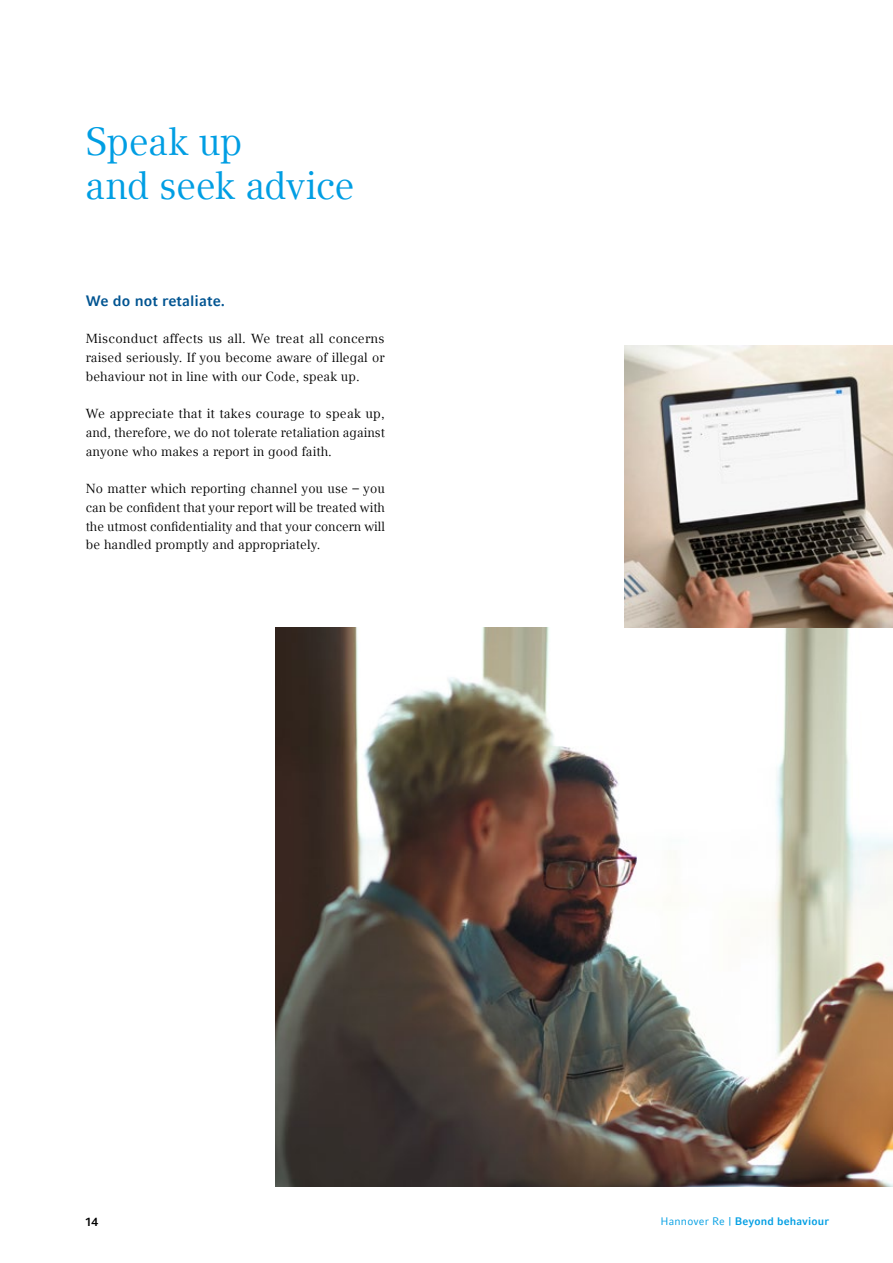
<style>
.page{position:relative;width:893px;height:1263px;background:#fff}
.page>*{position:absolute;margin:0;border:0;box-sizing:border-box;transform-origin:0 0}
.t1{font:39px/43.5px "Compatil Text LT Com";letter-spacing:-.02em;color:#009ee3}
.t2{font:700 15px "Compatil Fact LT Com";letter-spacing:.005em;color:#005491}
.t3{font:13.2px/18.8px "Compatil Text LT Com";letter-spacing:.005em;color:#000;text-align:justify}
.t4{font:700 12px "Compatil Fact LT Com";color:#000}
.t5{font:700 10.8px "Compatil Fact LT Com";letter-spacing:.015em;color:#009ee3}
.s1{font-weight:400}
</style>
<div class="page">
<img style="left:276px;top:627px;width:617px;height:559px">
<img style="left:625px;top:346px;width:268px;height:282px">
<h1 class="t1" style="left:85px;top:120px;width:271px">Speak up<br>and seek advice</h1>
<p class="t2" style="left:86px;top:292px;width:141px">We do not retaliate.</p>
<p class="t3" style="left:86px;top:329px;width:300px">Misconduct affects us all. We treat all concerns raised seriously. If you become aware of illegal or behaviour not in line with our Code, speak up.</p>
<p class="t3" style="left:86px;top:404px;width:301px">We appreciate that it takes courage to speak up, and, therefore, we do not tolerate retaliation against anyone who makes a report in good faith.</p>
<p class="t3" style="left:86px;top:479px;width:301px">No matter which reporting channel you use – you can be confident that your report will be treated with the utmost confidentiality and that your concern will be handled promptly and appropriately.</p>
<p class="t4" style="left:85px;top:1215px;width:15px">14</p>
<p class="t5" style="left:660px;top:1214px;width:170px"><span class="s1">Hannover Re |</span> Beyond behaviour</p>
</div>
